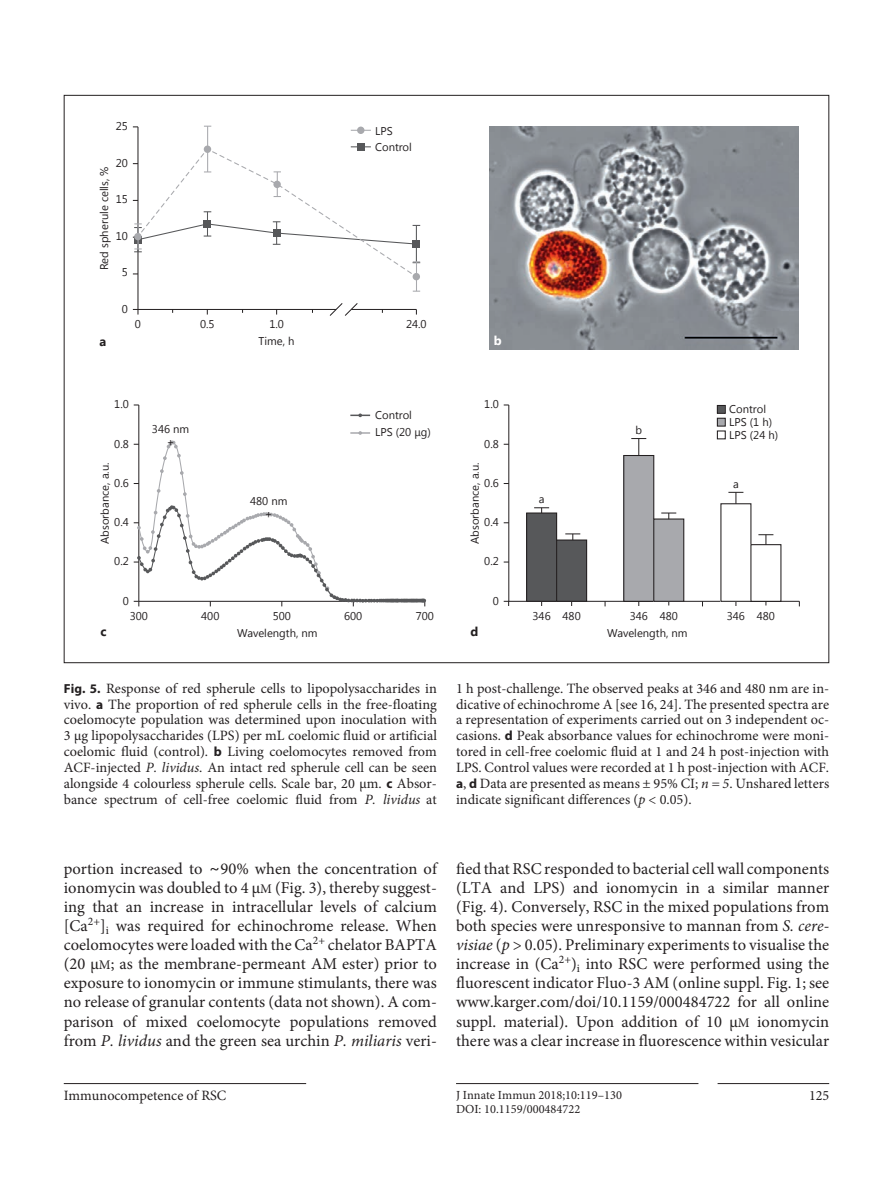
<style>
.page{position:relative;width:893px;height:1191px;background:#fff}
.page>*{position:absolute;margin:0;border:0;box-sizing:border-box;transform-origin:0 0}
.t1{font:16.5px/19px "Minion Pro";color:#231f20;text-align:justify}
.t2{font:14.25px/15.9px "Minion Pro";color:#231f20;text-align:justify}
.t3{font:700 12.75px "Segoe UI";color:#231f20}
.t4{font:700 12.75px "Segoe UI";color:#fff}
.t5{font:12.3px/14.2px "Minion Pro";color:#231f20}
.t6{font:11.25px/12.8px "Segoe UI";color:#231f20;text-align:center}
.s1{color:#57585a}
.s2{color:#a8a9ad}
.s3{color:#fff}
.s4{font-family:"Myriad Pro";font-weight:700;font-size:13.2px}
.s5{font-family:"Myriad Pro";font-weight:700;font-size:13.35px}
.s6{font-style:italic}
.s7{font-size:13.2px}
</style>
<div class="page">
<hr style="left:718px;top:1083px;width:111px;height:1px;background:#231f20">
<hr style="left:456px;top:1083px;width:242px;height:1px;background:#231f20">
<hr style="left:64px;top:1083px;width:242px;height:1px;background:#231f20">
<img style="left:490px;top:126px;width:309px;height:223px">
<hr style="left:138px;top:127px;width:1px;height:182px;background:#231f20">
<hr style="left:351px;top:309px;width:65px;height:1px;background:#231f20">
<hr style="left:138px;top:309px;width:198px;height:1px;background:#231f20">
<svg style="left:133px;top:309px;width:6px;height:5px"></svg>
<svg style="left:329px;top:303px;width:29px;height:13px"></svg>
<hr style="left:508px;top:405px;width:1px;height:196px;background:#231f20">
<hr style="left:509px;top:601px;width:290px;height:1px;background:#231f20">
<div style="left:527px;top:513px;width:30px;height:88px;background:#57585a"></div>
<div style="left:526px;top:512px;width:31px;height:90px;border:1px solid #231f20"></div>
<div style="left:557px;top:540px;width:30px;height:61px;background:#57585a"></div>
<div style="left:556px;top:539px;width:31px;height:63px;border:1px solid #231f20"></div>
<div style="left:624px;top:455px;width:30px;height:146px;background:#a8a9ad"></div>
<div style="left:623px;top:455px;width:31px;height:147px;border:1px solid #231f20"></div>
<div style="left:654px;top:519px;width:30px;height:82px;background:#a8a9ad"></div>
<div style="left:653px;top:518px;width:31px;height:84px;border:1px solid #231f20"></div>
<div style="left:750px;top:544px;width:31px;height:58px;border:1px solid #231f20"></div>
<svg style="left:534px;top:507px;width:15px;height:6px"></svg>
<svg style="left:565px;top:533px;width:15px;height:7px"></svg>
<svg style="left:661px;top:513px;width:15px;height:6px"></svg>
<svg style="left:758px;top:534px;width:15px;height:10px"></svg>
<svg style="left:728px;top:492px;width:15px;height:12px"></svg>
<svg style="left:631px;top:438px;width:15px;height:17px"></svg>
<div style="left:357px;top:143px;width:8px;height:8px;background:#57585a"></div>
<div style="left:204px;top:145px;width:7px;height:8px;background:#dedfe0;border-radius:50%"></div>
<hr style="left:207px;top:126px;width:1px;height:46px;background:#a8a9ad">
<svg style="left:351px;top:130px;width:20px;height:1px"></svg>
<div style="left:357px;top:127px;width:7px;height:7px;background:#a8a9ad;border-radius:50%"></div>
<svg style="left:133px;top:146px;width:287px;height:146px"></svg>
<svg style="left:163px;top:456px;width:4px;height:4px"></svg>
<svg style="left:167px;top:440px;width:11px;height:8px"></svg>
<svg style="left:177px;top:454px;width:4px;height:3px"></svg>
<svg style="left:134px;top:469px;width:292px;height:137px"></svg>
<hr style="left:350px;top:414px;width:20px;height:2px;background:#57585a">
<hr style="left:350px;top:432px;width:20px;height:2px;background:#a8a9ad">
<div style="left:717px;top:405px;width:9px;height:9px;border:1px solid #231f20"></div>
<div style="left:717px;top:418px;width:9px;height:8px;border:1px solid #231f20"></div>
<div style="left:717px;top:430px;width:9px;height:9px;border:1px solid #231f20"></div>
<p class="t6" style="left:116px;top:119px;width:14px">25</p>
<p class="t6" style="left:116px;top:156px;width:14px">20</p>
<p class="t6" style="left:116px;top:192px;width:14px">15</p>
<p class="t6" style="left:116px;top:229px;width:14px">10</p>
<p class="t6" style="left:122px;top:265px;width:8px">5</p>
<p class="t6" style="left:122px;top:302px;width:8px">0</p>
<p class="t6" style="left:97px;top:270px;width:105px;rotate:-90deg">Red spherule cells, %</p>
<p class="t6" style="left:375px;top:124px;width:19px">LPS</p>
<p class="t6" style="left:375px;top:141px;width:38px">Control</p>
<p class="t6" style="left:135px;top:317px;width:8px">0</p>
<p class="t6" style="left:200px;top:317px;width:16px">0.5</p>
<p class="t6" style="left:259px;top:315px;width:38px;line-height:16.6px">1.0<br>Time, h</p>
<p class="t6" style="left:406px;top:317px;width:22px">24.0</p>
<p class="t3" style="left:100px;top:332px;width:8px">a</p>
<p class="t4" style="left:494px;top:331px;width:9px">b</p>
<p class="t6" style="left:114px;top:397px;width:16px">1.0</p>
<p class="t6" style="left:114px;top:437px;width:16px">0.8</p>
<p class="t6" style="left:114px;top:476px;width:16px">0.6</p>
<p class="t6" style="left:114px;top:515px;width:16px">0.4</p>
<p class="t6" style="left:114px;top:554px;width:16px">0.2</p>
<p class="t6" style="left:123px;top:594px;width:8px">0</p>
<p class="t6" style="left:98px;top:544px;width:83px;rotate:-90deg">Absorbance, a.u.</p>
<p class="t6" style="left:152px;top:422px;width:39px">346 nm +</p>
<p class="t6" style="left:250px;top:494px;width:39px">480 nm +</p>
<p class="t6" style="left:375px;top:408px;width:38px">Control</p>
<p class="t6" style="left:375px;top:425px;width:57px">LPS (20 μg)</p>
<p class="t6" style="left:130px;top:609px;width:20px">300</p>
<p class="t6" style="left:201px;top:609px;width:20px">400</p>
<p class="t6" style="left:273px;top:609px;width:20px">500</p>
<p class="t6" style="left:344px;top:609px;width:20px">600</p>
<p class="t6" style="left:416px;top:609px;width:20px">700</p>
<p class="t6" style="left:484px;top:397px;width:16px">1.0</p>
<p class="t6" style="left:484px;top:437px;width:16px">0.8</p>
<p class="t6" style="left:484px;top:476px;width:16px">0.6</p>
<p class="t6" style="left:484px;top:515px;width:16px">0.4</p>
<p class="t6" style="left:484px;top:554px;width:16px">0.2</p>
<p class="t6" style="left:493px;top:594px;width:8px">0</p>
<p class="t6" style="left:468px;top:544px;width:83px;rotate:-90deg">Absorbance, a.u.</p>
<p class="t6" style="left:539px;top:492px;width:7px">a</p>
<p class="t6" style="left:635px;top:423px;width:8px">b</p>
<p class="t6" style="left:716px;top:402px;width:51px"><span class="s1">■</span> Control</p>
<p class="t6" style="left:716px;top:415px;width:57px"><span class="s2">■</span> LPS (1 h)</p>
<p class="t6" style="left:716px;top:428px;width:63px"><span class="s3">■</span> LPS (24 h)</p>
<p class="t6" style="left:733px;top:477px;width:7px">a</p>
<p class="t6" style="left:532px;top:609px;width:20px">346</p>
<p class="t6" style="left:562px;top:609px;width:20px">480</p>
<p class="t6" style="left:630px;top:609px;width:50px">346 480</p>
<p class="t6" style="left:727px;top:609px;width:50px">346 480</p>
<p class="t3" style="left:100px;top:622px;width:8px">c</p>
<p class="t6" style="left:237px;top:626px;width:82px">Wavelength, nm</p>
<p class="t3" style="left:470px;top:622px;width:9px">d</p>
<p class="t6" style="left:607px;top:626px;width:82px">Wavelength, nm</p>
<p class="t2" style="left:64px;top:680px;width:375px"><span class="s4">Fig. 5.</span> Response of red spherule cells to lipopolysaccharides in vivo. <span class="s5">a</span> The proportion of red spherule cells in the free-floating coelomocyte population was determined upon inoculation with 3 μg lipopolysaccharides (LPS) per mL coelomic fluid or artificial coelomic fluid (control). <span class="s5">b</span> Living coelomocytes removed from ACF-injected <span class="s6">P. lividus</span>. An intact red spherule cell can be seen alongside 4 colourless spherule cells. Scale bar, 20 μm. <span class="s5">c</span> Absor&shy;bance spectrum of cell-free coelomic fluid from <span class="s6">P. lividus</span> at</p>
<p class="t2" style="left:456px;top:680px;width:375px">1 h post-challenge. The observed peaks at 346 and 480 nm are in&shy;dicative of echinochrome A [see 16, 24]. The presented spectra are a representation of experiments carried out on 3 independent oc&shy;casions. <span class="s5">d</span> Peak absorbance values for echinochrome were moni&shy;tored in cell-free coelomic fluid at 1 and 24 h post-injection with LPS. Control values were recorded at 1 h post-injection with ACF. <span class="s5">a</span>, <span class="s5">d</span> Data are presented as means ± 95% CI; <span class="s6">n = 5</span>. Unshared letters indicate significant differences (<span class="s6">p</span> &lt; 0.05).</p>
<p class="t1" style="left:64px;top:858px;width:375px">portion increased to ∼90% when the concentration of ionomycin was doubled to 4 µ<span class="s7">M</span> (Fig. 3), thereby suggest&shy;ing that an increase in intracellular levels of calcium [Ca<sup>2+</sup>]<sub>i</sub> was required for echinochrome release. When coelomocytes were loaded with the Ca<sup>2+</sup> chelator BAPTA (20 μ<span class="s7">M</span>; as the membrane-permeant AM ester) prior to exposure to ionomycin or immune stimulants, there was no release of granular contents (data not shown). A com&shy;parison of mixed coelomocyte populations removed from <span class="s6">P. lividus</span> and the green sea urchin <span class="s6">P. miliaris</span> veri-</p>
<p class="t1" style="left:456px;top:858px;width:375px">fied that RSC responded to bacterial cell wall components (LTA and LPS) and ionomycin in a similar manner (Fig. 4). Conversely, RSC in the mixed populations from both species were unresponsive to mannan from <span class="s6">S. cere&shy;visiae</span> (<span class="s6">p</span> &gt; 0.05). Preliminary experiments to visualise the increase in (Ca<sup>2+</sup>)<sub>i</sub> into RSC were performed using the fluorescent indicator Fluo-3 AM (online suppl. Fig. 1; see www.karger.com/doi/10.1159/000484722 for all online suppl. material). Upon addition of 10 µ<span class="s7">M</span> ionomycin there was a clear increase in fluorescence within vesicular</p>
<p class="t2" style="left:64px;top:1088px;width:164px">Immunocompetence of RSC</p>
<p class="t5" style="left:456px;top:1088px;width:167px">J Innate Immun 2018;10:119–130<br>DOI: 10.1159/000484722</p>
<p class="t2" style="left:809px;top:1088px;width:22px">125</p>
</div>
